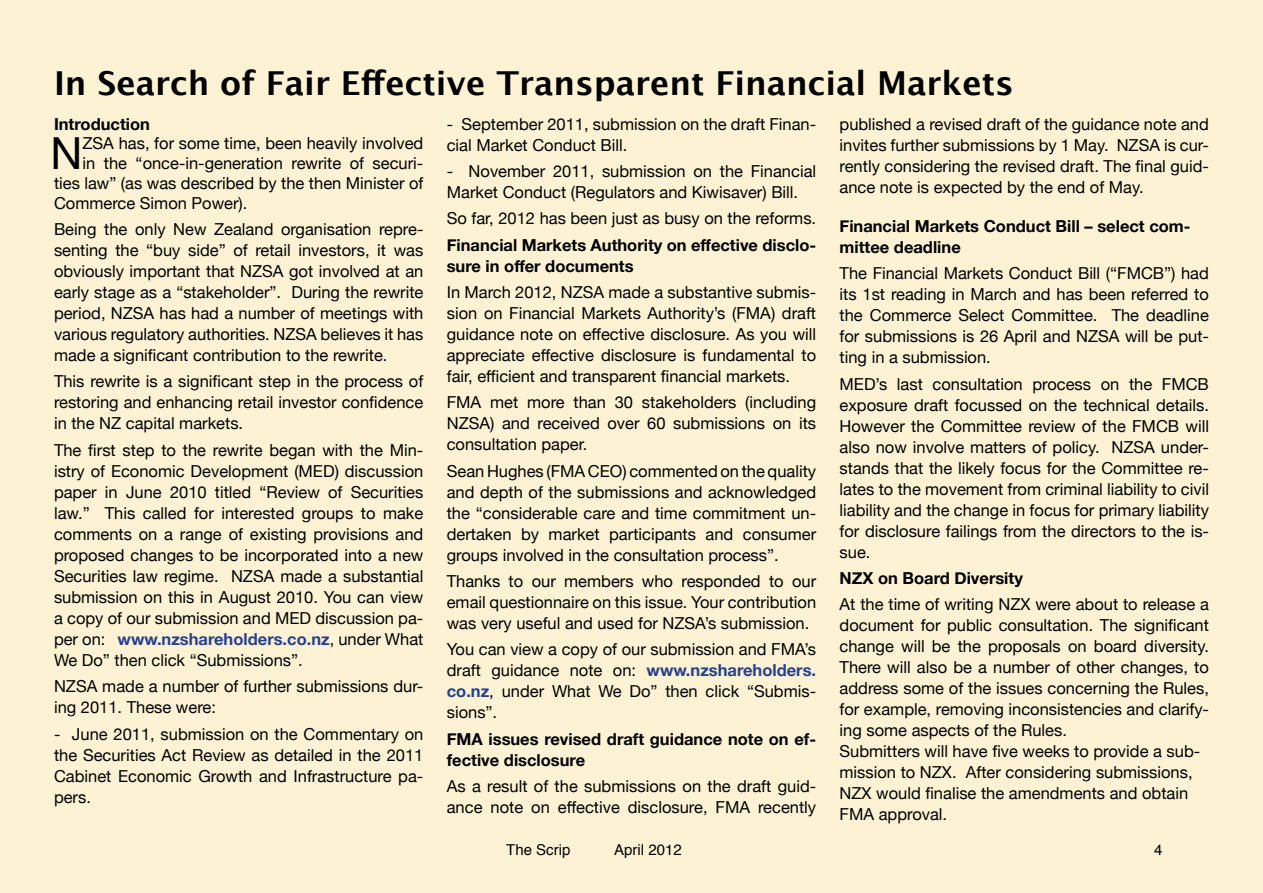
<style>
.page{position:relative;width:1263px;height:893px;background:#fdf3d4}
.page>*{position:absolute;margin:0;border:0;box-sizing:border-box;transform-origin:0 0}
.t1{font:44.25px "Helvetica Neue";color:#000}
.t2{font:700 33px "Lucida Grande";color:#000}
.t3{font:16.5px/21px "Helvetica Neue";color:#000;text-align:justify}
.t4{font:700 16.5px/21px "Helvetica Neue";color:#000}
.t5{font:15px "Helvetica";color:#000}
.s1{font-weight:700;color:#25408f}
</style>
<div class="page">
<h2 class="t2" style="left:54px;top:56px;width:961px">In Search of Fair Effective Transparent Financial Markets</h2>
<p class="t4" style="left:54px;top:112px;width:97px">Introduction</p>
<h1 class="t1" style="left:51px;top:116px;width:33px">N</h1>
<p class="t3" style="left:83px;top:132px;width:342px">ZSA has, for some time, been heavily involved</p>
<p class="t3" style="left:447px;top:112px;width:371px">- September 2011, submission on the draft Finan&shy;cial Market Conduct Bill.</p>
<p class="t3" style="left:447px;top:159px;width:371px">- November 2011, submission on the Financial<br>Market Conduct (Regulators and Kiwisaver) Bill.</p>
<p class="t3" style="left:447px;top:207px;width:371px">So far, 2012 has been just as busy on the reforms.</p>
<p class="t4" style="left:447px;top:233px;width:371px">Financial Markets Authority on effective disclo&shy;sure in offer documents</p>
<p class="t3" style="left:447px;top:280px;width:371px">In March 2012, NZSA made a substantive submis&shy;sion on Financial Markets Authority’s (FMA) draft guidance note on effective disclosure. As you will appreciate effective disclosure is fundamental to fair, efficient and transparent financial markets.</p>
<p class="t3" style="left:447px;top:391px;width:371px">FMA met more than 30 stakeholders (including NZSA) and received over 60 submissions on its consultation paper.</p>
<p class="t3" style="left:447px;top:459px;width:371px">Sean Hughes (FMA CEO) commented on the quality and depth of the submissions and acknowledged the “considerable care and time commitment un&shy;dertaken by market participants and consumer groups involved in the consultation process”.</p>
<p class="t3" style="left:447px;top:569px;width:371px">Thanks to our members who responded to our email questionnaire on this issue. Your contribution was very useful and used for NZSA’s submission.</p>
<p class="t3" style="left:447px;top:638px;width:371px">You can view a copy of our submission and FMA’s draft guidance note on: <span class="s1">www.nzshareholders. co.nz</span>, under What We Do” then click “Submis&shy;sions”.</p>
<p class="t4" style="left:447px;top:727px;width:371px">FMA issues revised draft guidance note on ef&shy;fective disclosure</p>
<p class="t3" style="left:447px;top:774px;width:371px">As a result of the submissions on the draft guid&shy;ance note on effective disclosure, FMA recently</p>
<p class="t3" style="left:839px;top:112px;width:371px">published a revised draft of the guidance note and invites further submissions by 1 May. NZSA is cur&shy;rently considering the revised draft. The final guid&shy;ance note is expected by the end of May.</p>
<p class="t4" style="left:839px;top:215px;width:352px">Financial Markets Conduct Bill – select com&shy;mittee deadline</p>
<p class="t3" style="left:839px;top:262px;width:371px">The Financial Markets Conduct Bill (“FMCB”) had its 1st reading in March and has been referred to the Commerce Select Committee. The deadline for submissions is 26 April and NZSA will be put&shy;ting in a submission.</p>
<p class="t3" style="left:839px;top:372px;width:371px">MED’s last consultation process on the FMCB exposure draft focussed on the technical details.<br>However the Committee review of the FMCB will also now involve matters of policy. NZSA under&shy;stands that the likely focus for the Committee re&shy;lates to the movement from criminal liability to civil liability and the change in focus for primary liability for disclosure failings from the directors to the is&shy;sue.</p>
<p class="t4" style="left:839px;top:567px;width:185px">NZX on Board Diversity</p>
<p class="t3" style="left:839px;top:593px;width:371px;text-align:left">At the time of writing NZX were about to release a document for public consultation. The significant change will be the proposals on board diversity.<br>There will also be a number of other changes, to address some of the issues concerning the Rules, for example, removing inconsistencies and clarify&shy;ing some aspects of the Rules.<br>Submitters will have five weeks to provide a sub&shy;mission to NZX. After considering submissions, NZX would finalise the amendments and obtain FMA approval.</p>
<p class="t3" style="left:83px;top:152px;width:342px">in the “once-in-generation rewrite of securi-</p>
<p class="t3" style="left:54px;top:171px;width:371px">ties law” (as was described by the then Minister of</p>
<p class="t3" style="left:54px;top:191px;width:195px">Commerce Simon Power).</p>
<p class="t3" style="left:54px;top:218px;width:371px">Being the only New Zealand organisation repre&shy;senting the “buy side” of retail investors, it was obviously important that NZSA got involved at an early stage as a “stakeholder”. During the rewrite period, NZSA has had a number of meetings with various regulatory authorities. NZSA believes it has made a significant contribution to the rewrite.</p>
<p class="t3" style="left:54px;top:370px;width:371px">This rewrite is a significant step in the process of restoring and enhancing retail investor confidence in the NZ capital markets.</p>
<p class="t3" style="left:54px;top:438px;width:371px">The first step to the rewrite began with the Min&shy;istry of Economic Development (MED) discussion paper in June 2010 titled “Review of Securities law.” This called for interested groups to make comments on a range of existing provisions and proposed changes to be incorporated into a new Securities law regime. NZSA made a substantial submission on this in August 2010. You can view a copy of our submission and MED discussion pa&shy;per on: <span class="s1">www.nzshareholders.co.nz</span>, under What We Do” then click “Submissions”.</p>
<p class="t3" style="left:54px;top:675px;width:371px">NZSA made a number of further submissions dur&shy;ing 2011. These were:</p>
<p class="t3" style="left:54px;top:722px;width:371px">- June 2011, submission on the Commentary on the Securities Act Review as detailed in the 2011<br>Cabinet Economic Growth and Infrastructure pa&shy;pers.</p>
<p class="t5" style="left:506px;top:838px;width:66px">The Scrip</p>
<p class="t5" style="left:614px;top:838px;width:69px">April 2012</p>
<p class="t5" style="left:1154px;top:838px;width:10px">4</p>
</div>
